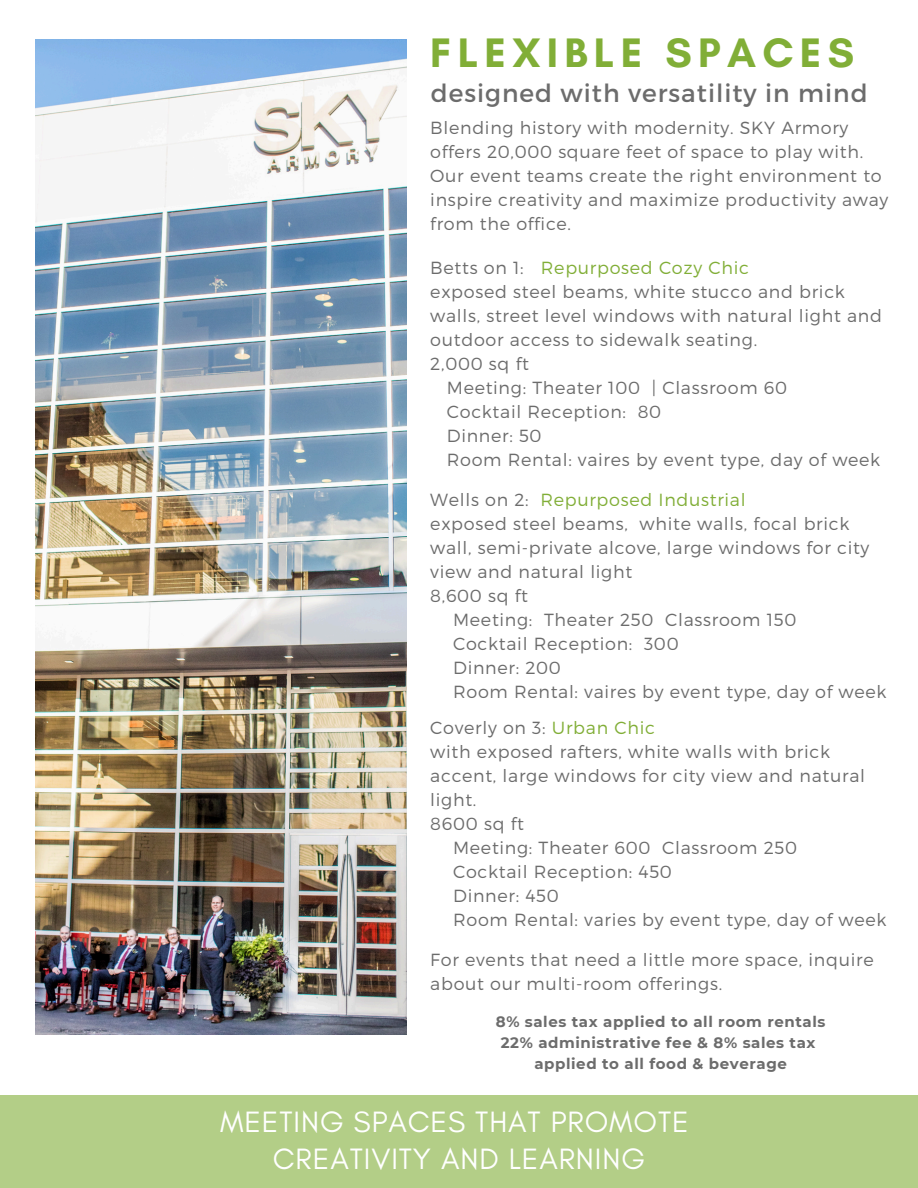
<style>
.page{position:relative;width:918px;height:1188px;background:#fff}
.page>*{position:absolute;margin:0;border:0;box-sizing:border-box;transform-origin:0 0}
.t1{font:700 42px "Glacial Indifference";letter-spacing:.15em;color:#81ae37}
.t2{font:30px/37.2px "Glacial Indifference";letter-spacing:.03em;color:#fff;text-align:center}
.t3{font:24.9px "Montserrat";letter-spacing:.04em;color:#6c6c6c}
.t4{font:300 17.55px/24px "Montserrat";letter-spacing:.04em;color:#6c6c6c}
.t5{font:300 17.55px "Montserrat";letter-spacing:.04em;color:#81ae37}
.t6{font:700 15px "Montserrat";letter-spacing:.04em;color:#6c6c6c}
.s1{color:#6c6c6c}
.s2{color:#81ae37}
</style>
<div class="page">
<img style="left:35px;top:40px;width:372px;height:994px">
<div style="left:0;top:1095px;width:918px;height:93px;background:#b3ce87"></div>
<h1 class="t1" style="left:430px;top:27px;width:425px">FLEXIBLE SPACES</h1>
<p class="t3" style="left:431px;top:77px;width:438px">designed with versatility in mind</p>
<h3 class="t4" style="left:430px;top:115px;width:459px">Blending history with modernity. SKY Armory offers 20,000 square feet of space to play with.<br>Our event teams create the right environment to inspire creativity and maximize productivity away from the office.</h3>
<h4 class="t5" style="left:430px;top:257px;width:320px"><span class="s1">Betts on 1:</span> Repurposed Cozy Chic</h4>
<h4 class="t4" style="left:430px;top:279px;width:416px">exposed steel beams, white stucco and brick</h4>
<h4 class="t4" style="left:430px;top:303px;width:453px">walls, street level windows with natural light and</h4>
<h4 class="t4" style="left:430px;top:327px;width:328px">outdoor access to sidewalk seating.</h4>
<h4 class="t4" style="left:430px;top:351px;width:100px">2,000 sq ft</h4>
<h4 class="t4" style="left:447px;top:375px;width:342px">Meeting: Theater 100 | Classroom 60</h4>
<h4 class="t4" style="left:447px;top:399px;width:216px">Cocktail Reception: 80</h4>
<h4 class="t4" style="left:447px;top:423px;width:96px">Dinner: 50</h4>
<h4 class="t4" style="left:447px;top:447px;width:435px">Room Rental: vaires by event type, day of week</h4>
<h4 class="t4" style="left:430px;top:487px;width:441px">Wells on 2: <span class="s2">Repurposed Industrial<br></span>exposed steel beams, white walls, focal brick wall, semi-private alcove, large windows for city view and natural light<br>8,600 sq ft</h4>
<h4 class="t4" style="left:453px;top:607px;width:345px">Meeting: Theater 250 Classroom 150</h4>
<p class="t4" style="left:453px;top:631px;width:227px">Cocktail Reception: 300</p>
<p class="t4" style="left:453px;top:655px;width:109px">Dinner: 200</p>
<h4 class="t4" style="left:453px;top:679px;width:435px">Room Rental: vaires by event type, day of week</h4>
<p class="t4" style="left:430px;top:715px;width:436px">Coverly on 3: <span class="s2">Urban Chic<br></span>with exposed rafters, white walls with brick accent, large windows for city view and natural light.<br>8600 sq ft</p>
<h4 class="t4" style="left:453px;top:835px;width:346px">Meeting: Theater 600 Classroom 250</h4>
<p class="t4" style="left:453px;top:859px;width:220px">Cocktail Reception: 450</p>
<p class="t4" style="left:453px;top:883px;width:435px">Dinner: 450<br>Room Rental: varies by event type, day of week</p>
<p class="t4" style="left:430px;top:947px;width:445px">For events that need a little more space, inquire about our multi-room offerings.</p>
<h4 class="t6" style="left:496px;top:1013px;width:331px">8% sales tax applied to all room rentals</h4>
<p class="t6" style="left:501px;top:1034px;width:316px">22% administrative fee &amp; 8% sales tax</p>
<p class="t6" style="left:534px;top:1055px;width:254px">applied to all food &amp; beverage</p>
<p class="t2" style="left:220px;top:1103px;width:470px">MEETING SPACES THAT PROMOTE<br>CREATIVITY AND LEARNING</p>
</div>
